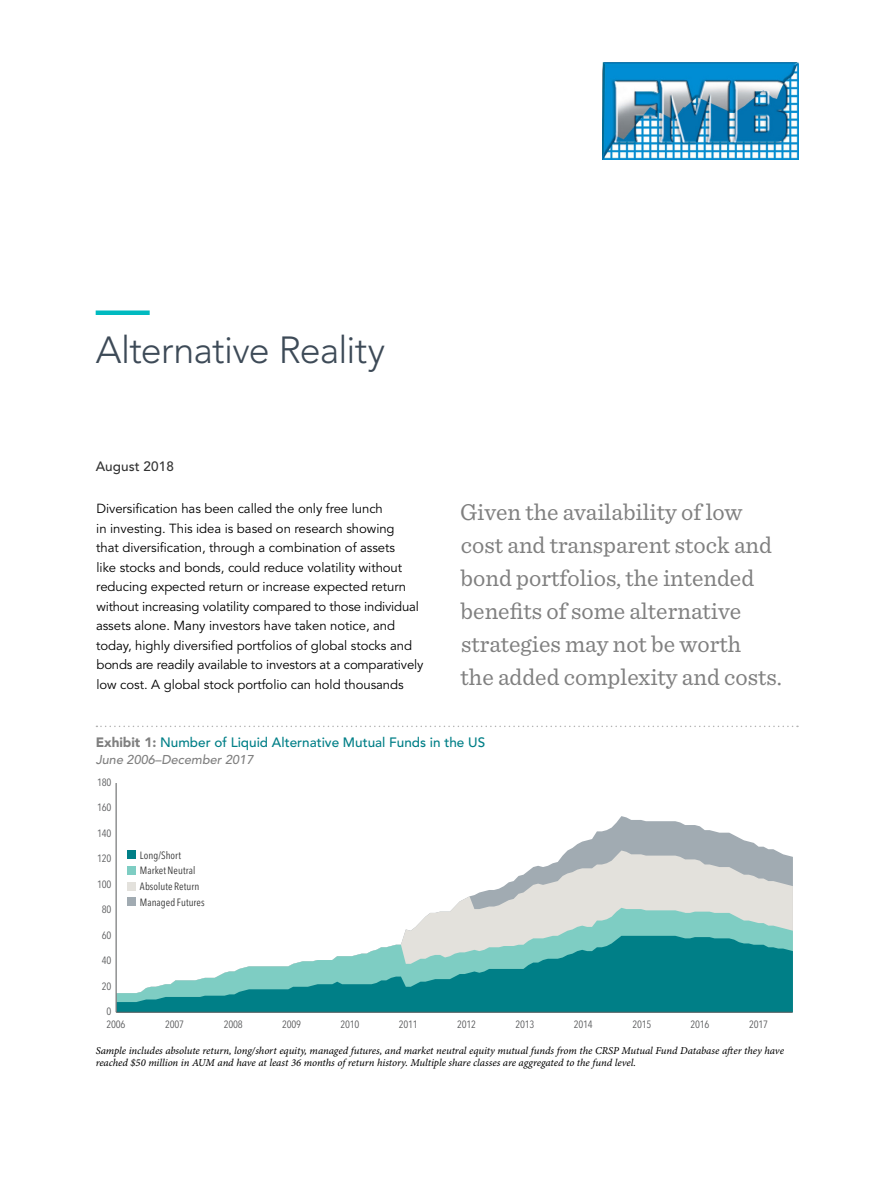
<style>
.page{position:relative;width:893px;height:1188px;background:#fff}
.page>*{position:absolute;margin:0;border:0;box-sizing:border-box;transform-origin:0 0}
.t1{font:300 37.5px "Avenir LT Std";letter-spacing:-.015em;color:#3d4a57}
.Pull_Quote{font:24px/33px "Sentinel";color:#808080}
.Exhibit_Gray_Teal{font:500 13.5px "Avenir LT Std";color:#007f87}
.Date{font:500 13.5px "Avenir LT Std";letter-spacing:.005em;color:#333}
.Body_Copy{font:13.2px/19.5px "Avenir LT Std";letter-spacing:-.005em;color:#000}
.Exhibit_Gray_Teal-2{font:italic 500 12.75px "Avenir LT Std";color:#808080}
.t2{font:10.5px/12px "Minion Pro It Capt";letter-spacing:-.005em;color:#000}
.t3{font:condensed 10.5px "Avenir Next LT Pro";letter-spacing:-.025em;color:#58595b}
.t4{font:condensed 10.5px/15.8px "Avenir Next LT Pro";letter-spacing:.005em;color:#333}
.s1{font-weight:900;color:#808080}
</style>
<div class="page">
<div style="left:96px;top:310px;width:54px;height:5px;background:#00bac0"></div>
<svg style="left:96px;top:726px;width:702px;height:1px"></svg>
<svg style="left:135px;top:816px;width:642px;height:35px"></svg>
<svg style="left:127px;top:851px;width:666px;height:57px"></svg>
<svg style="left:403px;top:908px;width:390px;height:28px;background:#bcdad3"></svg>
<svg style="left:117px;top:936px;width:676px;height:76px;fill:#007f87"></svg>
<hr style="left:116px;top:783px;width:1px;height:229px;background:#58595b">
<hr style="left:116px;top:1012px;width:676px;height:1px;background:#58595b">
<div style="left:127px;top:850px;width:8px;height:9px;background:#007f87"></div>
<div style="left:127px;top:866px;width:8px;height:8px;background:#7ecdc3"></div>
<div style="left:127px;top:882px;width:8px;height:8px;background:#e3e1dc"></div>
<div style="left:127px;top:898px;width:8px;height:8px;background:#a1abb2"></div>
<img style="left:602px;top:62px;width:197px;height:97px">
<p class="t1" style="left:96px;top:328px;width:291px">Alternative Reality</p>
<p class="Date" style="left:96px;top:459px;width:80px">August 2018</p>
<p class="Body_Copy" style="left:96px;top:499px;width:329px">Diversification has been called the only free lunch<br>in investing. This idea is based on research showing<br>that diversification, through a combination of assets<br>like stocks and bonds, could reduce volatility without reducing expected return or increase expected return without increasing volatility compared to those individual assets alone. Many investors have taken notice, and today, highly diversified portfolios of global stocks and bonds are readily available to investors at a comparatively low cost. A global stock portfolio can hold thousands</p>
<p class="Pull_Quote" style="left:460px;top:494px;width:323px">Given the availability of low cost and transparent stock and bond portfolios, the intended benefits of some alternative strategies may not be worth<br>the added complexity and costs.</p>
<p class="Exhibit_Gray_Teal" style="left:96px;top:735px;width:391px"><span class="s1">Exhibit 1:</span> Number of Liquid Alternative Mutual Funds in the US</p>
<p class="Exhibit_Gray_Teal-2" style="left:96px;top:752px;width:159px">June 2006–December 2017</p>
<p class="t3" style="left:97px;top:776px;width:16px">180</p>
<p class="t3" style="left:97px;top:801px;width:16px">160</p>
<p class="t3" style="left:97px;top:827px;width:16px">140</p>
<p class="t3" style="left:97px;top:852px;width:16px">120</p>
<p class="t3" style="left:97px;top:878px;width:16px">100</p>
<p class="t3" style="left:102px;top:903px;width:11px">80</p>
<p class="t3" style="left:102px;top:929px;width:11px">60</p>
<p class="t3" style="left:102px;top:954px;width:11px">40</p>
<p class="t3" style="left:102px;top:980px;width:11px">20</p>
<p class="t3" style="left:107px;top:1005px;width:6px">0</p>
<p class="t4" style="left:140px;top:847px;width:66px">Long/Short<br>Market Neutral<br>Absolute Return<br>Managed Futures</p>
<p class="t3" style="left:107px;top:1018px;width:20px">2006</p>
<p class="t3" style="left:165px;top:1018px;width:20px">2007</p>
<p class="t3" style="left:224px;top:1018px;width:20px">2008</p>
<p class="t3" style="left:282px;top:1018px;width:20px">2009</p>
<p class="t3" style="left:340px;top:1018px;width:20px">2010</p>
<p class="t3" style="left:399px;top:1018px;width:20px">2011</p>
<p class="t3" style="left:457px;top:1018px;width:20px">2012</p>
<p class="t3" style="left:515px;top:1018px;width:20px">2013</p>
<p class="t3" style="left:574px;top:1018px;width:20px">2014</p>
<p class="t3" style="left:632px;top:1018px;width:20px">2015</p>
<p class="t3" style="left:691px;top:1018px;width:20px">2016</p>
<p class="t3" style="left:749px;top:1018px;width:20px">2017</p>
<p class="t2" style="left:96px;top:1045px;width:690px">Sample includes absolute return, long/short equity, managed futures, and market neutral equity mutual funds from the CRSP Mutual Fund Database after they have reached $50 million in AUM and have at least 36 months of return history. Multiple share classes are aggregated to the fund level.</p>
</div>
